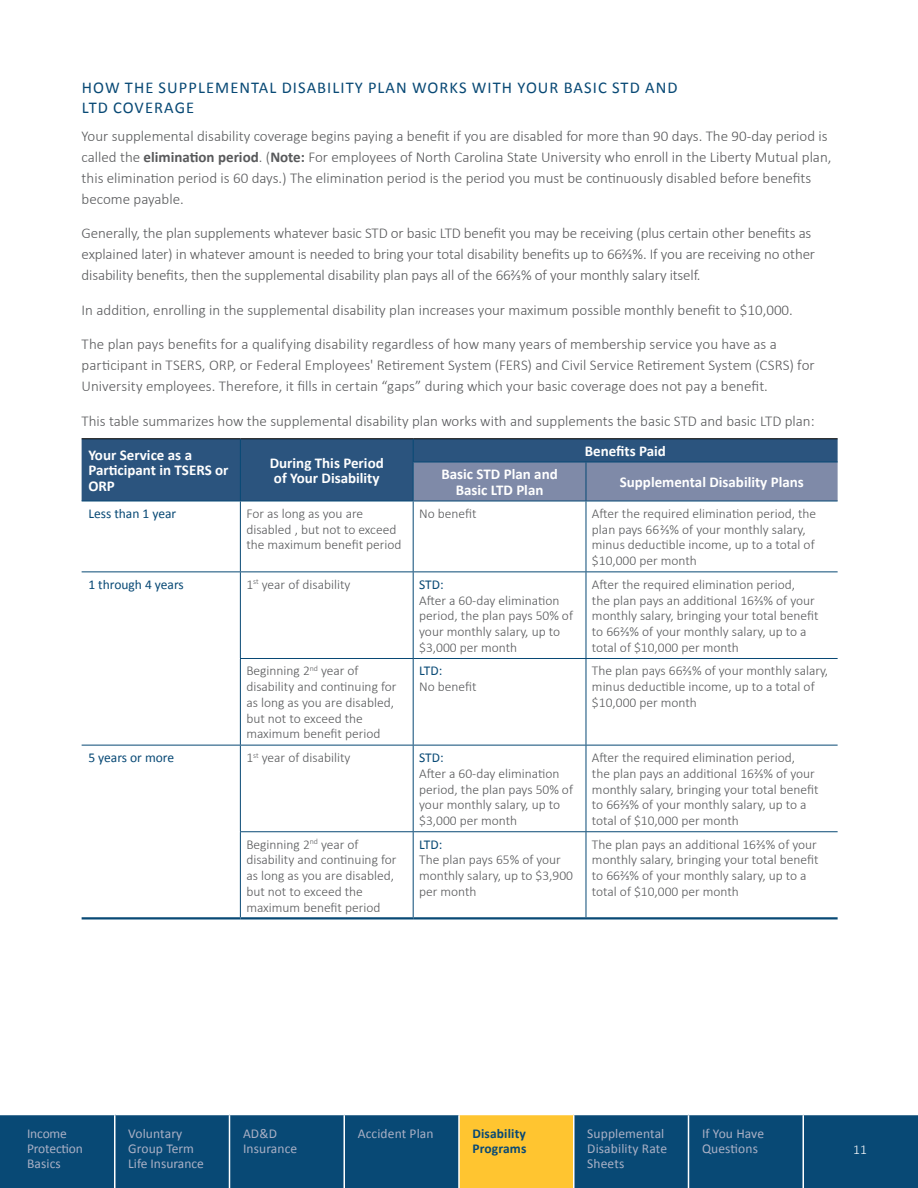
<style>
.page{position:relative;width:918px;height:1188px;background:#fff}
.page>*{position:absolute;margin:0;border:0;box-sizing:border-box;transform-origin:0 0}
.t1{font:16.5px/19.5px "Calibri";letter-spacing:.065em;color:#084975}
.t2{font:300 15px/21px "Calibri";color:#58595b}
.t3{font:700 15px/15.8px "Calibri";color:#fff}
.t4{font:300 13.5px/15.8px "Calibri";color:#58595b}
.t5{font:13.5px/15px "Calibri";letter-spacing:.01em;color:#aab0c5}
.t6{font:13.5px "Calibri";color:#084975}
.t7{font:13.5px/15px "Calibri";letter-spacing:-.01em;color:#aab0c5}
.t8{font:700 13.5px/15px "Calibri";letter-spacing:.01em;color:#084975}
.t9{font:300 13.5px "Calibri";color:#fff}
.s1{font-weight:700}
</style>
<div class="page">
<div style="left:0;top:1115px;width:918px;height:73px;background:#084975"></div>
<div style="left:230px;top:1115px;width:572px;height:73px;background:#084975"></div>
<div style="left:459px;top:1114px;width:115px;height:74px;background:#ffc530"></div>
<hr style="left:459px;top:1114px;width:115px;height:1px;background:#fff">
<hr style="left:344px;top:1115px;width:1px;height:73px;background:#fff">
<hr style="left:458px;top:1115px;width:2px;height:73px;background:#fff">
<hr style="left:573px;top:1115px;width:1px;height:73px;background:#fff">
<hr style="left:688px;top:1115px;width:1px;height:73px;background:#fff">
<hr style="left:802px;top:1115px;width:2px;height:73px;background:#fff">
<hr style="left:114px;top:1115px;width:2px;height:73px;background:#fff">
<hr style="left:229px;top:1115px;width:1px;height:73px;background:#fff">
<div style="left:82px;top:439px;width:331px;height:62px;background:#2b547e"></div>
<hr style="left:82px;top:438px;width:158px;height:1px;background:#000">
<hr style="left:240px;top:438px;width:173px;height:1px;background:#000">
<hr style="left:413px;top:438px;width:173px;height:1px;background:#000">
<hr style="left:586px;top:438px;width:252px;height:1px;background:#000">
<svg style="left:240px;top:439px;width:1px;height:23px"></svg>
<hr style="left:240px;top:462px;width:1px;height:39px;background:#084975">
<svg style="left:413px;top:439px;width:425px;height:62px;background:#5e7497"></svg>
<hr style="left:413px;top:462px;width:1px;height:39px;background:#084975">
<hr style="left:413px;top:462px;width:173px;height:1px;background:#084975">
<hr style="left:586px;top:462px;width:1px;height:39px;background:#084975">
<hr style="left:586px;top:462px;width:252px;height:1px;background:#084975">
<hr style="left:82px;top:501px;width:158px;height:1px;background:#084975">
<hr style="left:240px;top:501px;width:1px;height:70px;background:#084975">
<hr style="left:240px;top:501px;width:173px;height:1px;background:#084975">
<hr style="left:413px;top:501px;width:173px;height:1px;background:#084975">
<hr style="left:413px;top:501px;width:1px;height:70px;background:#084975">
<hr style="left:586px;top:501px;width:1px;height:70px;background:#084975">
<hr style="left:586px;top:501px;width:252px;height:1px;background:#084975">
<hr style="left:82px;top:571px;width:158px;height:1px;background:#084975">
<hr style="left:240px;top:572px;width:1px;height:86px;background:#084975">
<hr style="left:240px;top:571px;width:173px;height:1px;background:#084975">
<hr style="left:413px;top:571px;width:173px;height:1px;background:#084975">
<hr style="left:413px;top:572px;width:1px;height:86px;background:#084975">
<hr style="left:586px;top:572px;width:1px;height:86px;background:#084975">
<hr style="left:586px;top:571px;width:252px;height:1px;background:#084975">
<hr style="left:240px;top:659px;width:1px;height:86px;background:#084975">
<hr style="left:240px;top:658px;width:173px;height:1px;background:#084975">
<hr style="left:413px;top:658px;width:173px;height:1px;background:#084975">
<hr style="left:413px;top:659px;width:1px;height:86px;background:#084975">
<hr style="left:586px;top:659px;width:1px;height:86px;background:#084975">
<hr style="left:586px;top:658px;width:252px;height:1px;background:#084975">
<hr style="left:82px;top:745px;width:158px;height:1px;background:#084975">
<hr style="left:240px;top:745px;width:1px;height:86px;background:#084975">
<hr style="left:240px;top:745px;width:173px;height:1px;background:#084975">
<hr style="left:413px;top:745px;width:173px;height:1px;background:#084975">
<hr style="left:413px;top:745px;width:1px;height:86px;background:#084975">
<hr style="left:586px;top:745px;width:1px;height:86px;background:#084975">
<hr style="left:586px;top:745px;width:252px;height:1px;background:#084975">
<hr style="left:82px;top:917px;width:158px;height:2px;background:#084975">
<hr style="left:240px;top:832px;width:1px;height:85px;background:#084975">
<hr style="left:240px;top:831px;width:173px;height:1px;background:#084975">
<hr style="left:413px;top:831px;width:173px;height:1px;background:#084975">
<hr style="left:413px;top:832px;width:1px;height:85px;background:#084975">
<hr style="left:240px;top:917px;width:173px;height:2px;background:#084975">
<hr style="left:413px;top:917px;width:173px;height:2px;background:#084975">
<hr style="left:586px;top:832px;width:1px;height:85px;background:#084975">
<hr style="left:586px;top:831px;width:252px;height:1px;background:#084975">
<hr style="left:586px;top:917px;width:252px;height:2px;background:#084975">
<p class="t1" style="left:82px;top:78px;width:597px">HOW THE SUPPLEMENTAL DISABILITY PLAN WORKS WITH YOUR BASIC STD AND<br>LTD COVERAGE</p>
<p class="t2" style="left:82px;top:124px;width:751px">Your supplemental disability coverage begins paying a benefit if you are disabled for more than 90 days. The 90-day period is called the <span class="s1">elimination period</span>. (<span class="s1">Note:</span> For employees of North Carolina State University who enroll in the Liberty Mutual plan, this elimination period is 60 days.) The elimination period is the period you must be continuously disabled before benefits become payable.</p>
<p class="t2" style="left:82px;top:222px;width:735px">Generally, the plan supplements whatever basic STD or basic LTD benefit you may be receiving (plus certain other benefits as explained later) in whatever amount is needed to bring your total disability benefits up to 66⅔%. If you are receiving no other disability benefits, then the supplemental disability plan pays all of the 66⅔% of your monthly salary itself.</p>
<p class="t2" style="left:82px;top:298px;width:713px">In addition, enrolling in the supplemental disability plan increases your maximum possible monthly benefit to $10,000.</p>
<p class="t2" style="left:82px;top:333px;width:735px">The plan pays benefits for a qualifying disability regardless of how many years of membership service you have as a participant in TSERS, ORP, or Federal Employees' Retirement System (FERS) and Civil Service Retirement System (CSRS) for<br>University employees. Therefore, it fills in certain “gaps” during which your basic coverage does not pay a benefit.</p>
<p class="t2" style="left:82px;top:409px;width:735px">This table summarizes how the supplemental disability plan works with and supplements the basic STD and basic LTD plan:</p>
<p class="t3" style="left:88px;top:447px;width:142px">Your Service as a<br>Participant in TSERS or<br>ORP</p>
<p class="t3" style="left:270px;top:455px;width:116px">During This Period of Your Disability</p>
<p class="t3" style="left:585px;top:443px;width:83px">Benefits Paid</p>
<p class="t3" style="left:441px;top:466px;width:118px;text-align:center">Basic STD Plan and<br>Basic LTD Plan</p>
<p class="t3" style="left:620px;top:474px;width:186px">Supplemental Disability Plans</p>
<p class="t6" style="left:88px;top:505px;width:89px">Less than 1 year</p>
<p class="t4" style="left:246px;top:505px;width:157px">For as long as you are disabled , but not to exceed the maximum benefit period</p>
<p class="t4" style="left:419px;top:505px;width:59px">No benefit</p>
<p class="t4" style="left:592px;top:505px;width:226px">After the required elimination period, the plan pays 66⅔% of your monthly salary, minus deductible income, up to a total of $10,000 per month</p>
<p class="t6" style="left:88px;top:576px;width:97px">1 through 4 years</p>
<p class="t4" style="left:246px;top:576px;width:106px">1<sup>st</sup> year of disability</p>
<p class="t6" style="left:419px;top:576px;width:26px">STD:</p>
<p class="t4" style="left:419px;top:592px;width:155px">After a 60-day elimination period, the plan pays 50% of your monthly salary, up to $3,000 per month</p>
<p class="t4" style="left:592px;top:576px;width:228px">After the required elimination period,<br>the plan pays an additional 16⅔% of your monthly salary, bringing your total benefit to 66⅔% of your monthly salary, up to a total of $10,000 per month</p>
<p class="t4" style="left:246px;top:662px;width:152px">Beginning 2<sup>nd</sup> year of disability and continuing for as long as you are disabled, but not to exceed the maximum benefit period</p>
<p class="t6" style="left:419px;top:662px;width:25px">LTD:</p>
<p class="t4" style="left:419px;top:678px;width:59px">No benefit</p>
<p class="t6" style="left:88px;top:749px;width:87px">5 years or more</p>
<p class="t4" style="left:246px;top:749px;width:106px">1<sup>st</sup> year of disability</p>
<p class="t6" style="left:419px;top:749px;width:26px">STD:</p>
<p class="t4" style="left:419px;top:765px;width:155px">After a 60-day elimination period, the plan pays 50% of your monthly salary, up to $3,000 per month</p>
<p class="t4" style="left:246px;top:836px;width:152px">Beginning 2<sup>nd</sup> year of disability and continuing for as long as you are disabled, but not to exceed the maximum benefit period</p>
<p class="t6" style="left:419px;top:836px;width:25px">LTD:</p>
<p class="t4" style="left:419px;top:851px;width:155px">The plan pays 65% of your monthly salary, up to $3,900 per month</p>
<p class="t4" style="left:592px;top:662px;width:238px">The plan pays 66⅔% of your monthly salary, minus deductible income, up to a total of $10,000 per month</p>
<p class="t4" style="left:592px;top:749px;width:228px">After the required elimination period,<br>the plan pays an additional 16⅔% of your monthly salary, bringing your total benefit to 66⅔% of your monthly salary, up to a total of $10,000 per month</p>
<p class="t4" style="left:592px;top:836px;width:228px">The plan pays an additional 16⅔% of your monthly salary, bringing your total benefit to 66⅔% of your monthly salary, up to a total of $10,000 per month</p>
<p class="t7" style="left:27px;top:1126px;width:58px">Income<br>Protection<br>Basics</p>
<p class="t5" style="left:128px;top:1126px;width:77px">Voluntary<br>Group Term<br>Life Insurance</p>
<p class="t5" style="left:243px;top:1126px;width:56px">AD&amp;D<br>Insurance</p>
<p class="t5" style="left:358px;top:1126px;width:77px">Accident Plan</p>
<p class="t8" style="left:472px;top:1126px;width:55px">Disability<br>Programs</p>
<p class="t5" style="left:587px;top:1126px;width:81px">Supplemental<br>Disability Rate<br>Sheets</p>
<p class="t5" style="left:702px;top:1126px;width:64px">If You Have<br>Questions</p>
<p class="t9" style="left:853px;top:1142px;width:15px">11</p>
</div>
